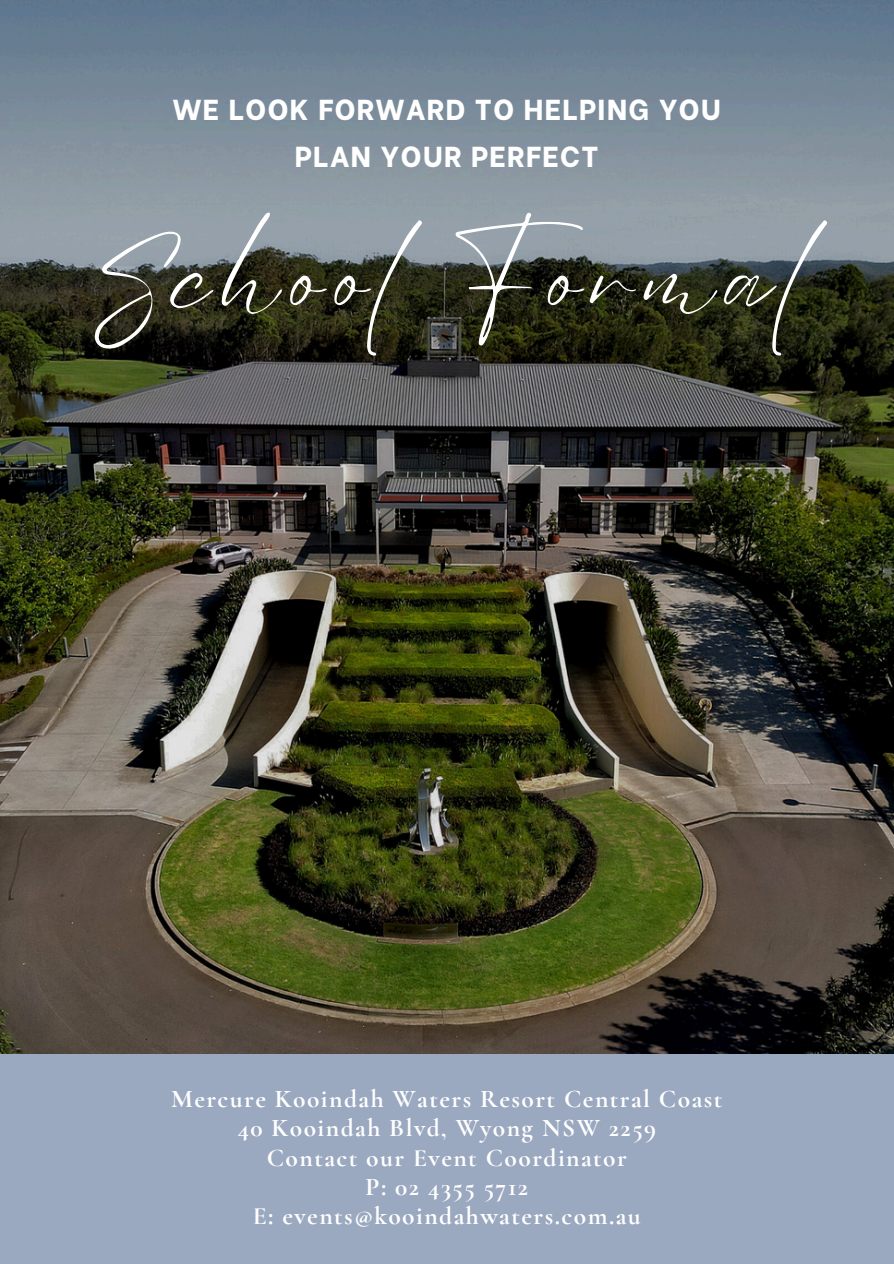
<style>
.page{position:relative;width:894px;height:1264px;background:#fff}
.page>*{position:absolute;margin:0;border:0;box-sizing:border-box;transform-origin:0 0}
.t1{font:95.85px "Eyesome Script";letter-spacing:.12em;color:#fff}
.t2{font:800 28.8px/47.2px "Be Vietnam";letter-spacing:.05em;color:#fff;text-align:center}
.t3{font:700 25.5px "Cormorant Garamond";letter-spacing:.055em;color:#fff}
</style>
<div class="page">
<img style="left:0;top:0;width:893px;height:1054px">
<div style="left:0;top:1054px;width:893px;height:209px;background:#9aa8c0"></div>
<p class="t2" style="left:173px;top:83px;width:549px">WE LOOK FORWARD TO HELPING YOU<br>PLAN YOUR PERFECT</p>
<p class="t1" style="left:90px;top:217px;width:714px">School Formal</p>
<h2 class="t3" style="left:171px;top:1083px;width:552px">Mercure Kooindah Waters Resort Central Coast</h2>
<h1 class="t3" style="left:237px;top:1112px;width:420px">40 Kooindah Blvd, Wyong NSW 2259</h1>
<p class="t3" style="left:266px;top:1141px;width:361px">Contact our Event Coordinator</p>
<p class="t3" style="left:365px;top:1171px;width:164px">P: 02 4355 5712</p>
<p class="t3" style="left:253px;top:1200px;width:389px">E: events@kooindahwaters.com.au</p>
</div>
